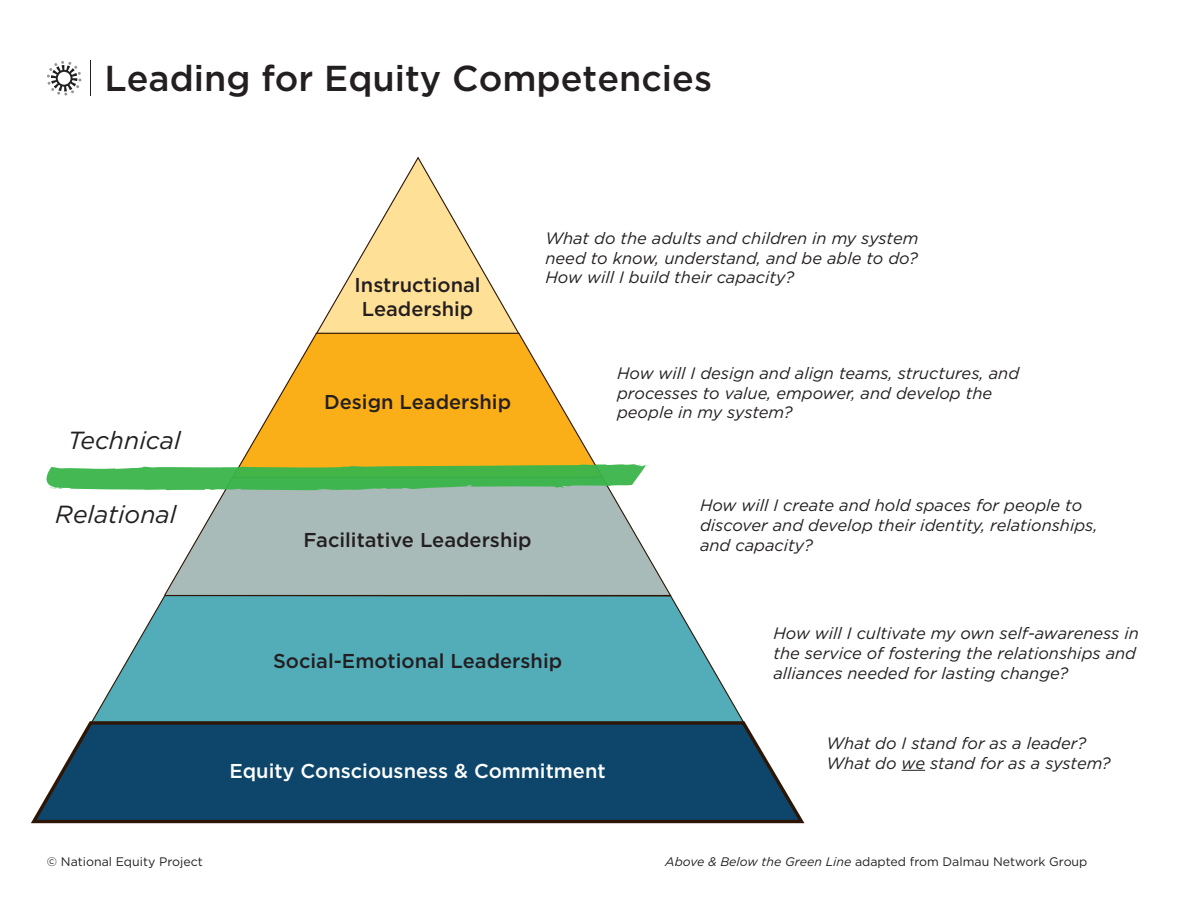
<style>
.page{position:relative;width:1188px;height:918px;background:#fff}
.page>*{position:absolute;margin:0;border:0;box-sizing:border-box;transform-origin:0 0}
.t1{font:500 36px "Gotham";color:#231f20}
.t2{font:italic 24.75px "Gotham";color:#231f20}
.t3{font:500 20.1px/24px "Gotham";color:#231f20;text-align:center}
.t4{font:500 20.1px "Gotham";color:#fff}
.t5{font:italic 16.5px/19.8px "Gotham";color:#231f20}
.t6{font:12.3px "Gotham";color:#231f20}
.s1{font-style:italic}
</style>
<div class="page">
<svg style="left:317px;top:156px;width:202px;height:176px"></svg>
<svg style="left:92px;top:597px;width:651px;height:123px;background:#64b5bf"></svg>
<svg style="left:163px;top:490px;width:509px;height:107px;background:#afc0be"></svg>
<svg style="left:240px;top:332px;width:356px;height:132px"></svg>
<svg style="left:47px;top:464px;width:603px;height:26px;background:#5fbb5f"></svg>
<svg style="left:31px;top:720px;width:774px;height:104px;background:#245370"></svg>
<svg style="left:902px;top:770px;width:23px;height:1px"></svg>
<hr style="left:90px;top:61px;width:1px;height:35px;background:#231f20">
<svg style="left:47px;top:61px;width:34px;height:35px"></svg>
<h1 class="t1" style="left:105px;top:55px;width:609px">Leading for Equity Competencies</h1>
<h2 class="t2" style="left:68px;top:424px;width:114px">Technical</h2>
<h2 class="t2" style="left:55px;top:498px;width:123px">Relational</h2>
<p class="t3" style="left:355px;top:273px;width:128px">Instructional<br>Leadership</p>
<p class="t3" style="left:324px;top:390px;width:189px">Design Leadership</p>
<p class="t5" style="left:545px;top:228px;width:374px;text-align:justify">What do the adults and children in my system need to know, understand, and be able to do?<br>How will I build their capacity?</p>
<p class="t5" style="left:617px;top:363px;width:404px">How will I design and align teams, structures, and processes to value, empower, and develop the people in my system?</p>
<p class="t3" style="left:304px;top:528px;width:229px">Facilitative Leadership</p>
<p class="t5" style="left:700px;top:495px;width:399px">How will I create and hold spaces for people to discover and develop their identity, relationships, and capacity?</p>
<p class="t3" style="left:273px;top:649px;width:291px">Social-Emotional Leadership</p>
<p class="t4" style="left:230px;top:758px;width:378px">Equity Consciousness &amp; Commitment</p>
<p class="t5" style="left:773px;top:623px;width:367px">How will I cultivate my own self-awareness in the service of fostering the relationships and alliances needed for lasting change?</p>
<p class="t5" style="left:827px;top:733px;width:286px">What do I stand for as a leader?<br>What do we stand for as a system?</p>
<p class="t6" style="left:47px;top:854px;width:157px">© National Equity Project</p>
<p class="t6" style="left:665px;top:854px;width:424px"><span class="s1">Above &amp; Below the Green Line</span> adapted from Dalmau Network Group</p>
</div>
